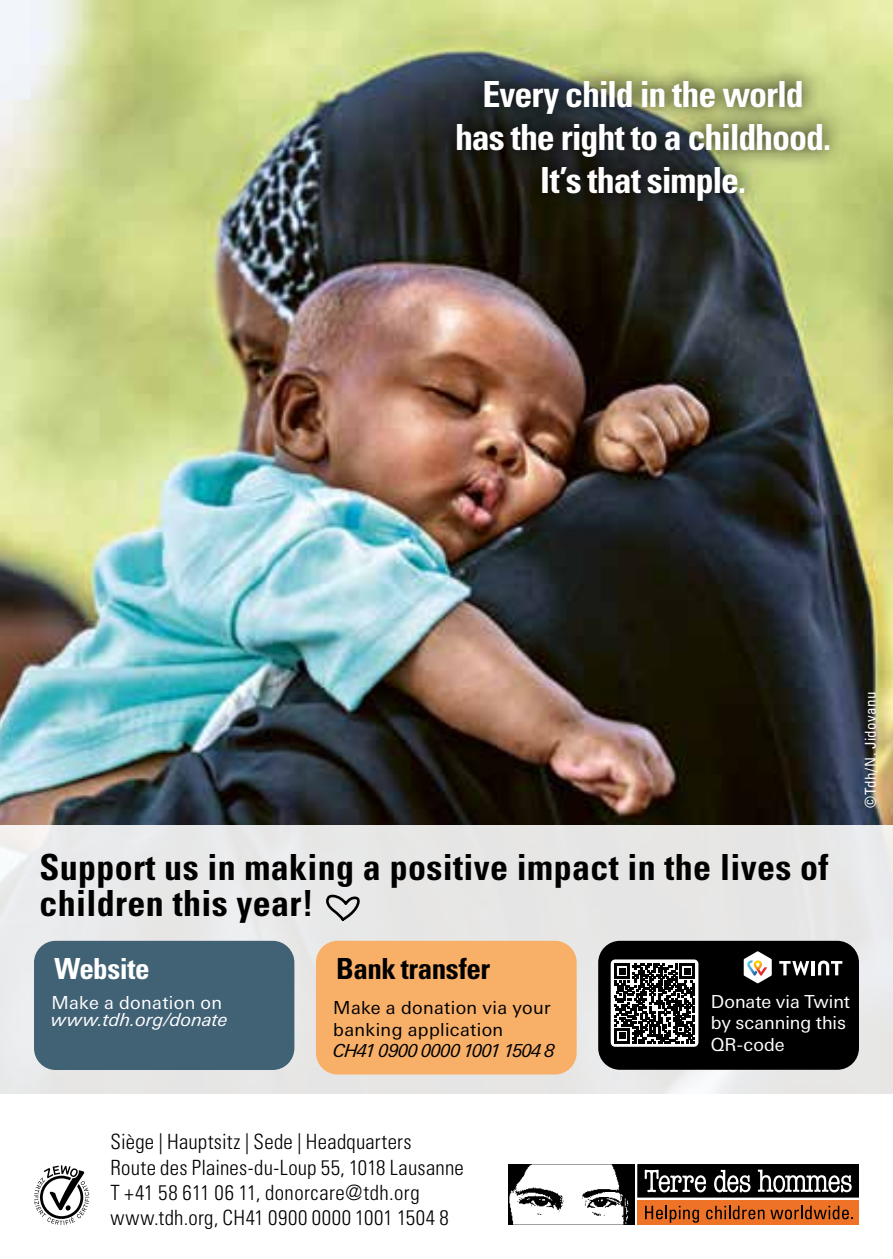
<style>
.page{position:relative;width:893px;height:1259px;background:#fff}
.page>*{position:absolute;margin:0;border:0;box-sizing:border-box;transform-origin:0 0}
.t1{font:700 condensed 36px/36px "Univers LT Std";letter-spacing:.01em;color:#000}
.t2{font:700 condensed 36px/43.2px "Univers LT Std";letter-spacing:-.03em;color:#fff;text-align:center}
.t3{font:700 condensed 29.1px "Univers LT Std";letter-spacing:-.015em;color:#000}
.t4{font:700 condensed 29.1px "Univers LT Std";letter-spacing:-.02em;color:#fff}
.t5{font:300 condensed 21px/25.2px "Univers LT Std";letter-spacing:.015em;color:#000}
.t6{font:18px/21.6px "Univers Next Pro";letter-spacing:.02em;color:#000}
.t7{font:18px/21.6px "Univers Next Pro";color:#fff}
.t8{font:italic 18px "Univers Next Pro";letter-spacing:-.045em;color:#000}
.t9{font:italic 18px "Univers Next Pro";letter-spacing:.015em;color:#fff}
.t10{font:18px "Univers Next Pro";letter-spacing:.02em;color:#fff}
.t11{font:condensed 15px "Univers LT Std";letter-spacing:.025em;color:#fff}
</style>
<div class="page">
<svg style="left:508px;top:1164px;width:351px;height:61px"></svg>
<img style="left:0;top:0;width:893px;height:825px">
<div style="left:0;top:825px;width:893px;height:268px;background:#e7e7e6"></div>
<div style="left:34px;top:941px;width:260px;height:129px;background:#416175;border-radius:22px"></div>
<div style="left:598px;top:941px;width:261px;height:128px;background:#000;border-radius:22px"></div>
<svg style="left:743px;top:951px;width:100px;height:33px"></svg>
<div style="left:611px;top:959px;width:87px;height:87px;background:#fff;border-radius:4px"></div>
<svg style="left:615px;top:963px;width:80px;height:80px"></svg>
<div style="left:316px;top:941px;width:261px;height:133px;background:#f8b069;border-radius:22px"></div>
<svg style="left:326px;top:894px;width:34px;height:27px"></svg>
<svg style="left:34px;top:1165px;width:55px;height:60px"></svg>
<svg style="left:438px;top:60px;width:409px;height:157px;background:#5b6244"></svg>
<h1 class="t2" style="left:455px;top:72px;width:378px">Every child in the world has the right to a childhood.<br>It’s that simple.</h1>
<p class="t11" style="left:861px;top:808px;width:118px;rotate:-90deg">©Tdh/N. Jidovanu</p>
<h1 class="t1" style="left:39px;top:849px;width:791px">Support us in making a positive impact in the lives of children this year!</h1>
<h2 class="t4" style="left:54px;top:951px;width:97px">Website</h2>
<p class="t10" style="left:51px;top:992px;width:172px">Make a donation on</p>
<p class="t9" style="left:51px;top:1009px;width:178px">www.tdh.org/donate</p>
<h2 class="t3" style="left:336px;top:951px;width:155px">Bank transfer</h2>
<p class="t6" style="left:333px;top:996px;width:219px">Make a donation via your banking application</p>
<p class="t8" style="left:333px;top:1040px;width:223px">CH41 0900 0000 1001 1504 8</p>
<p class="t7" style="left:711px;top:990px;width:141px">Donate via Twint by scanning this<br>QR-code</p>
<p class="t5" style="left:111px;top:1129px;width:355px">Siège | Hauptsitz | Sede | Headquarters<br>Route des Plaines-du-Loup 55, 1018 Lausanne T +41 58 611 06 11, donorcare@tdh.org www.tdh.org, CH41 0900 0000 1001 1504 8</p>
</div>
